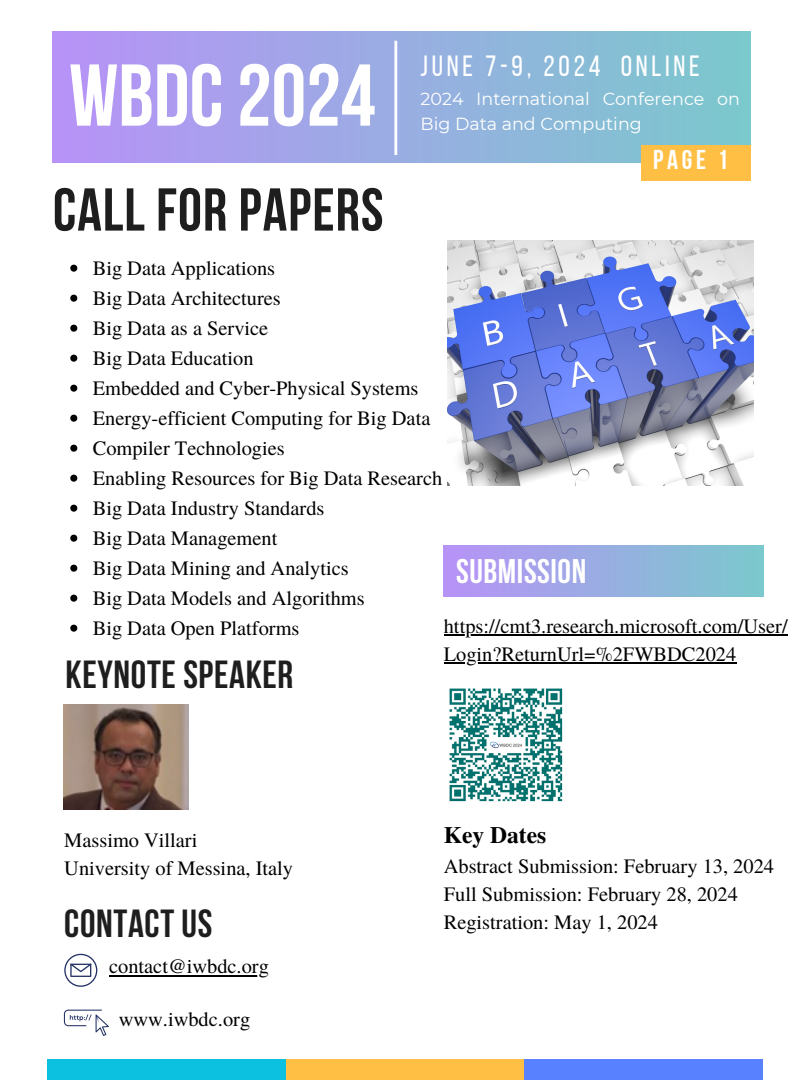
<style>
.page{position:relative;width:810px;height:1080px;background:#fff}
.page>*{position:absolute;margin:0;border:0;box-sizing:border-box;transform-origin:0 0}
.t1{font:87.5px "Bebas Neue Cyrillic";color:#fff}
.t2{font:700 60.38px "Bebas Neue";letter-spacing:.015em;color:#1e1e1e}
.t3{font:700 39.06px "Bebas Neue";letter-spacing:.015em;color:#1e1e1e}
.t4{font:700 34px "Bebas Neue";letter-spacing:.015em;color:#fff}
.t5{font:29.19px "Bebas Neue";letter-spacing:.13em;color:#fff}
.t6{font:27.19px "Bebas Neue Cyrillic";color:#fff}
.t7{font:700 23.5px "Te X Gyre Termes";color:#000}
.t8{font:20.38px/28.1px "Te X Gyre Termes";color:#000}
.t9{font:17.5px/24.4px "Montserrat";color:#fff}
</style>
<div class="page">
<div style="left:53px;top:31px;width:698px;height:132px;background:linear-gradient(to right,#b792f7,#7bc9cc)"></div>
<hr style="left:394px;top:41px;width:3px;height:114px;background:#fff">
<div style="left:642px;top:145px;width:109px;height:36px;background:#ffbf44"></div>
<div style="left:444px;top:546px;width:319px;height:51px;background:linear-gradient(to right,#b792f7,#7ac8cc)"></div>
<div style="left:48px;top:1059px;width:238px;height:21px;background:#0cc0df"></div>
<div style="left:286px;top:1059px;width:238px;height:21px;background:#ffbf44"></div>
<div style="left:524px;top:1059px;width:238px;height:21px;background:#5781ff"></div>
<img style="left:447px;top:240px;width:307px;height:246px">
<img style="left:449px;top:688px;width:114px;height:114px">
<img style="left:64px;top:705px;width:125px;height:105px">
<svg style="left:64px;top:954px;width:33px;height:33px"></svg>
<svg style="left:64px;top:1010px;width:45px;height:26px"></svg>
<svg style="left:70px;top:265px;width:7px;height:7px"></svg>
<svg style="left:70px;top:295px;width:7px;height:7px"></svg>
<svg style="left:70px;top:325px;width:7px;height:7px"></svg>
<svg style="left:70px;top:355px;width:7px;height:7px"></svg>
<svg style="left:70px;top:385px;width:7px;height:7px"></svg>
<svg style="left:70px;top:415px;width:7px;height:7px"></svg>
<svg style="left:70px;top:445px;width:7px;height:7px"></svg>
<svg style="left:70px;top:475px;width:7px;height:7px"></svg>
<svg style="left:70px;top:505px;width:7px;height:7px"></svg>
<svg style="left:70px;top:535px;width:7px;height:7px"></svg>
<svg style="left:70px;top:565px;width:7px;height:7px"></svg>
<svg style="left:70px;top:595px;width:7px;height:7px"></svg>
<svg style="left:70px;top:625px;width:7px;height:7px"></svg>
<hr style="left:444px;top:634px;width:344px;height:2px;background:#000">
<hr style="left:444px;top:662px;width:292px;height:2px;background:#000">
<hr style="left:109px;top:975px;width:160px;height:2px;background:#000">
<h1 class="t1" style="left:69px;top:60px;width:308px">WBDC2024</h1>
<h2 class="t5" style="left:421px;top:54px;width:281px">JUNE 7-9, 2024 ONLINE</h2>
<p class="t9" style="left:421px;top:87px;width:321px">2024 International Conference on<br>Big Data and Computing</p>
<h6 class="t6" style="left:653px;top:148px;width:77px">PAGE 1</h6>
<h6 class="t2" style="left:53px;top:185px;width:332px">CALL FOR PAPERS</h6>
<h6 class="t8" style="left:93px;top:253px;width:184px">Big Data Applications</h6>
<h6 class="t8" style="left:93px;top:283px;width:190px">Big Data Architectures</h6>
<h6 class="t8" style="left:93px;top:313px;width:177px">Big Data as a Service</h6>
<h6 class="t8" style="left:93px;top:343px;width:162px">Big Data Education</h6>
<h6 class="t8" style="left:93px;top:373px;width:327px">Embedded and Cyber-Physical Systems</h6>
<h6 class="t8" style="left:93px;top:403px;width:339px">Energy-efficient Computing for Big Data</h6>
<h6 class="t8" style="left:93px;top:433px;width:194px">Compiler Technologies</h6>
<h6 class="t8" style="left:93px;top:463px;width:351px">Enabling Resources for Big Data Research</h6>
<h6 class="t8" style="left:93px;top:493px;width:233px">Big Data Industry Standards</h6>
<h6 class="t8" style="left:93px;top:523px;width:186px">Big Data Management</h6>
<h6 class="t8" style="left:93px;top:553px;width:258px">Big Data Mining and Analytics</h6>
<h4 class="t8" style="left:93px;top:583px;width:273px">Big Data Models and Algorithms</h4>
<h6 class="t8" style="left:93px;top:613px;width:208px">Big Data Open Platforms</h6>
<h3 class="t3" style="left:66px;top:658px;width:229px">KEYNOTE SPEAKER</h3>
<p class="t4" style="left:456px;top:557px;width:132px">SUBMISSION</p>
<p class="t8" style="left:444px;top:611px;width:345px">https://cmt3.research.microsoft.com/User/</p>
<h6 class="t8" style="left:444px;top:639px;width:294px">Login?ReturnUrl=%2FWBDC2024</h6>
<h6 class="t8" style="left:64px;top:825px;width:135px">Massimo Villari</h6>
<h3 class="t8" style="left:64px;top:853px;width:230px">University of Messina, Italy</h3>
<h6 class="t3" style="left:64px;top:908px;width:150px">CONTACT US</h6>
<h6 class="t8" style="left:109px;top:951px;width:161px">contact@iwbdc.org</h6>
<p class="t8" style="left:119px;top:1004px;width:133px">www.iwbdc.org</p>
<p class="t7" style="left:444px;top:817px;width:104px">Key Dates</p>
<p class="t8" style="left:444px;top:851px;width:332px">Abstract Submission: February 13, 2024<br>Full Submission: February 28, 2024</p>
<h6 class="t8" style="left:444px;top:907px;width:216px">Registration: May 1, 2024</h6>
</div>
